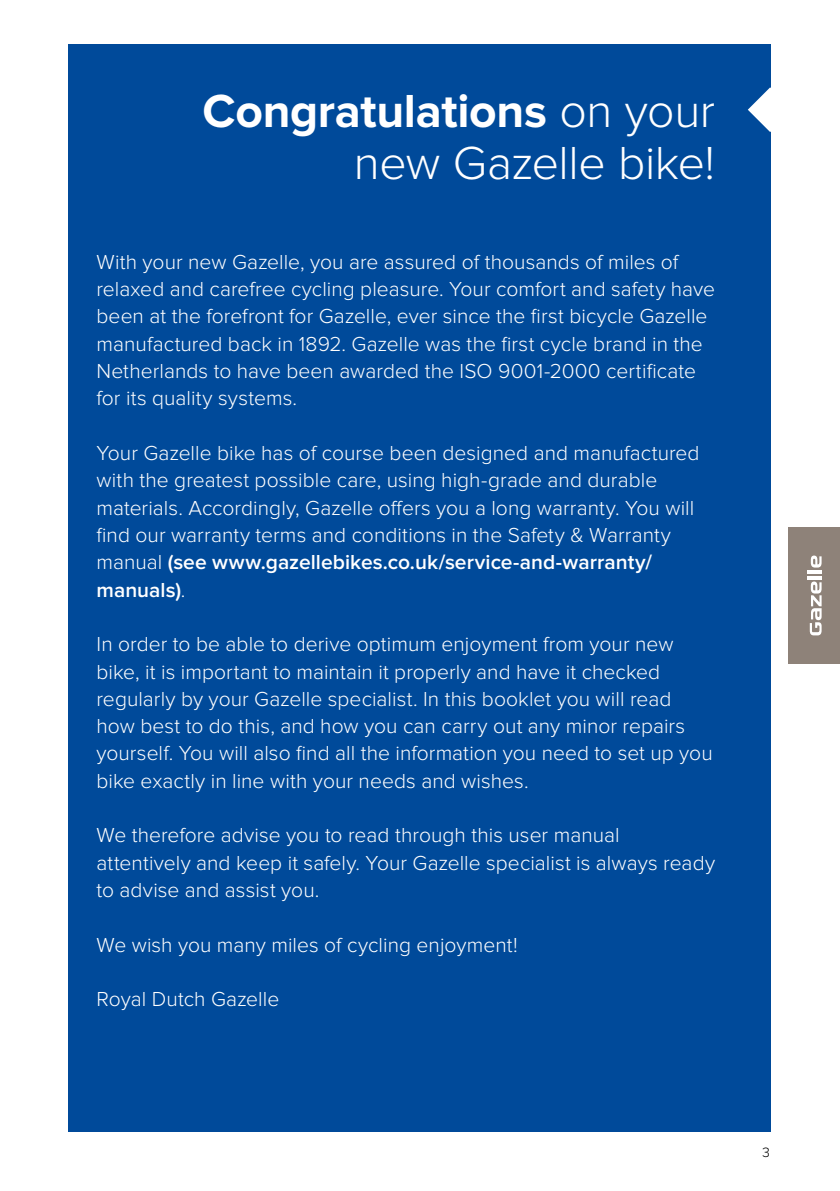
<style>
.page{position:relative;width:840px;height:1191px;background:#fff}
.page>*{position:absolute;margin:0;border:0;box-sizing:border-box;transform-origin:0 0}
.t1{font:300 48px/52.8px "Proxima Nova";letter-spacing:-.01em;color:#fff;text-align:right}
.t2{font:300 21px/27.2px "Proxima Nova";letter-spacing:.005em;color:#fff}
.t3{font:300 14px "Proxima Nova";color:#000}
.s1{font-weight:700}
.s2{font-weight:600}
</style>
<div class="page">
<div style="left:788px;top:527px;width:51px;height:136px;background:#8e8279"></div>
<svg style="left:810px;top:555px;width:11px;height:12px"></svg>
<hr style="left:806px;top:576px;width:15px;height:3px;background:#fff">
<svg style="left:809px;top:581px;width:12px;height:54px"></svg>
<hr style="left:806px;top:570px;width:15px;height:3px;background:#fff">
<div style="left:68px;top:44px;width:701px;height:1087px;background:#004a9a"></div>
<svg style="left:748px;top:87px;width:23px;height:45px"></svg>
<h1 class="t1" style="left:202px;top:85px;width:514px"><span class="s1">Congratulations</span> on your new Gazelle bike!</h1>
<p class="t2" style="left:96px;top:248px;width:619px">With your new Gazelle, you are assured of thousands of miles of relaxed and carefree cycling pleasure. Your comfort and safety have been at the forefront for Gazelle, ever since the first bicycle Gazelle manufactured back in 1892. Gazelle was the first cycle brand in the Netherlands to have been awarded the ISO 9001-2000 certificate for its quality systems.</p>
<p class="t2" style="left:96px;top:439px;width:604px">Your Gazelle bike has of course been designed and manufactured with the greatest possible care, using high-grade and durable materials. Accordingly, Gazelle offers you a long warranty. You will find our warranty terms and conditions in the Safety &amp; Warranty manual <span class="s2">(see www.gazellebikes.co.uk/service-and-warranty/ manuals)</span>.</p>
<p class="t2" style="left:96px;top:631px;width:617px">In order to be able to derive optimum enjoyment from your new bike, it is important to maintain it properly and have it checked regularly by your Gazelle specialist. In this booklet you will read how best to do this, and how you can carry out any minor repairs yourself. You will also find all the information you need to set up you bike exactly in line with your needs and wishes.</p>
<p class="t2" style="left:96px;top:822px;width:619px">We therefore advise you to read through this user manual attentively and keep it safely. Your Gazelle specialist is always ready to advise and assist you.</p>
<p class="t2" style="left:96px;top:931px;width:422px">We wish you many miles of cycling enjoyment!</p>
<p class="t2" style="left:96px;top:986px;width:184px">Royal Dutch Gazelle</p>
<p class="t3" style="left:761px;top:1144px;width:10px">3</p>
</div>
